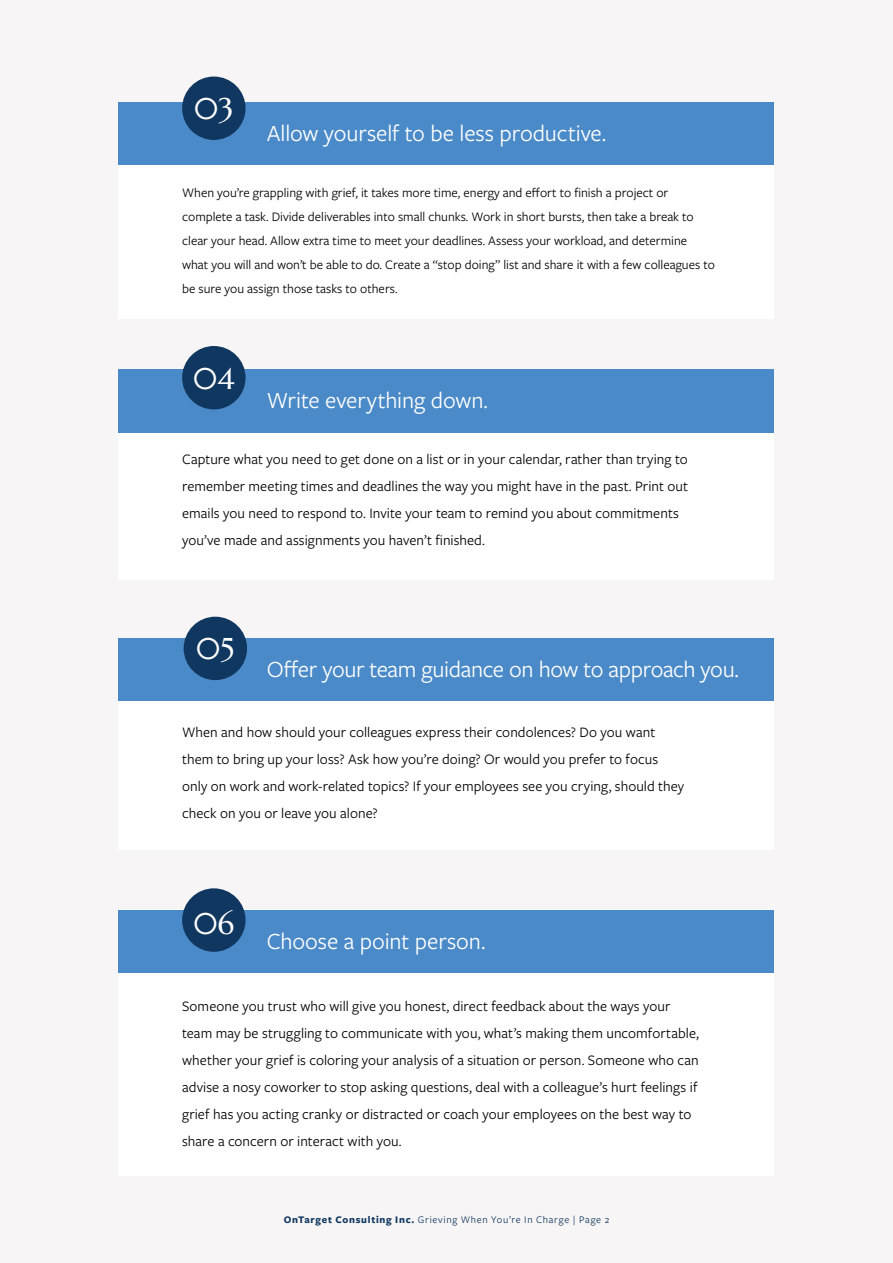
<style>
.page{position:relative;width:893px;height:1263px;background:#f7f5f5}
.page>*{position:absolute;margin:0;border:0;box-sizing:border-box;transform-origin:0 0}
.t1{font:30px "Marcellus";color:#fff}
.t2{font:24px "Freight Sans Pro";letter-spacing:-.01em;color:#fff}
.t3{font:15px/27px "Freight Sans Pro";letter-spacing:.005em;color:#000}
.t4{font:13.5px/24px "Freight Sans Pro";color:#000}
.t5{font:10.5px "Freight Sans Pro";letter-spacing:.07em;color:#103760}
.s1{font-weight:700}
</style>
<div class="page">
<div style="left:119px;top:102px;width:655px;height:217px;background:#fff"></div>
<div style="left:119px;top:102px;width:655px;height:63px;background:#4a8ac8"></div>
<div style="left:182px;top:77px;width:64px;height:63px;background:#103760;border-radius:50%"></div>
<div style="left:119px;top:374px;width:655px;height:205px;background:#fff"></div>
<div style="left:119px;top:369px;width:655px;height:63px;background:#4a8ac8"></div>
<div style="left:182px;top:346px;width:64px;height:63px;background:#103760;border-radius:50%"></div>
<div style="left:119px;top:638px;width:655px;height:211px;background:#fff"></div>
<div style="left:119px;top:638px;width:655px;height:63px;background:#4a8ac8"></div>
<div style="left:184px;top:617px;width:63px;height:63px;background:#103760;border-radius:50%"></div>
<div style="left:119px;top:909px;width:655px;height:267px;background:#fff"></div>
<div style="left:119px;top:909px;width:655px;height:63px;background:#4a8ac8"></div>
<div style="left:182px;top:888px;width:64px;height:64px;background:#103760;border-radius:50%"></div>
<h1 class="t1" style="left:194px;top:90px;width:41px">03</h1>
<h2 class="t2" style="left:267px;top:117px;width:341px">Allow yourself to be less productive.</h2>
<p class="t4" style="left:182px;top:180px;width:534px">When you’re grappling with grief, it takes more time, energy and effort to finish a project or complete a task. Divide deliverables into small chunks. Work in short bursts, then take a break to clear your head. Allow extra time to meet your deadlines. Assess your workload, and determine what you will and won’t be able to do. Create a “stop doing” list and share it with a few colleagues to be sure you assign those tasks to others.</p>
<h1 class="t1" style="left:193px;top:359px;width:43px">04</h1>
<h2 class="t2" style="left:267px;top:384px;width:223px">Write everything down.</h2>
<p class="t3" style="left:182px;top:445px;width:507px">Capture what you need to get done on a list or in your calendar, rather than trying to remember meeting times and deadlines the way you might have in the past. Print out emails you need to respond to. Invite your team to remind you about commitments you’ve made and assignments you haven’t finished.</p>
<h1 class="t1" style="left:196px;top:630px;width:40px">05</h1>
<h2 class="t2" style="left:267px;top:653px;width:474px">Offer your team guidance on how to approach you.</h2>
<p class="t3" style="left:182px;top:717px;width:504px">When and how should your colleagues express their condolences? Do you want them to bring up your loss? Ask how you’re doing? Or would you prefer to focus only on work and work-related topics? If your employees see you crying, should they check on you or leave you alone?</p>
<h1 class="t1" style="left:193px;top:905px;width:42px">06</h1>
<h2 class="t2" style="left:267px;top:925px;width:220px">Choose a point person.</h2>
<p class="t3" style="left:182px;top:992px;width:518px">Someone you trust who will give you honest, direct feedback about the ways your team may be struggling to communicate with you, what’s making them uncomfortable, whether your grief is coloring your analysis of a situation or person. Someone who can advise a nosy coworker to stop asking questions, deal with a colleague’s hurt feelings if grief has you acting cranky or distracted or coach your employees on the best way to share a concern or interact with you.</p>
<p class="t5" style="left:284px;top:1212px;width:327px"><span class="s1">OnTarget Consulting Inc.</span> Grieving When You’re In Charge | Page 2</p>
</div>
